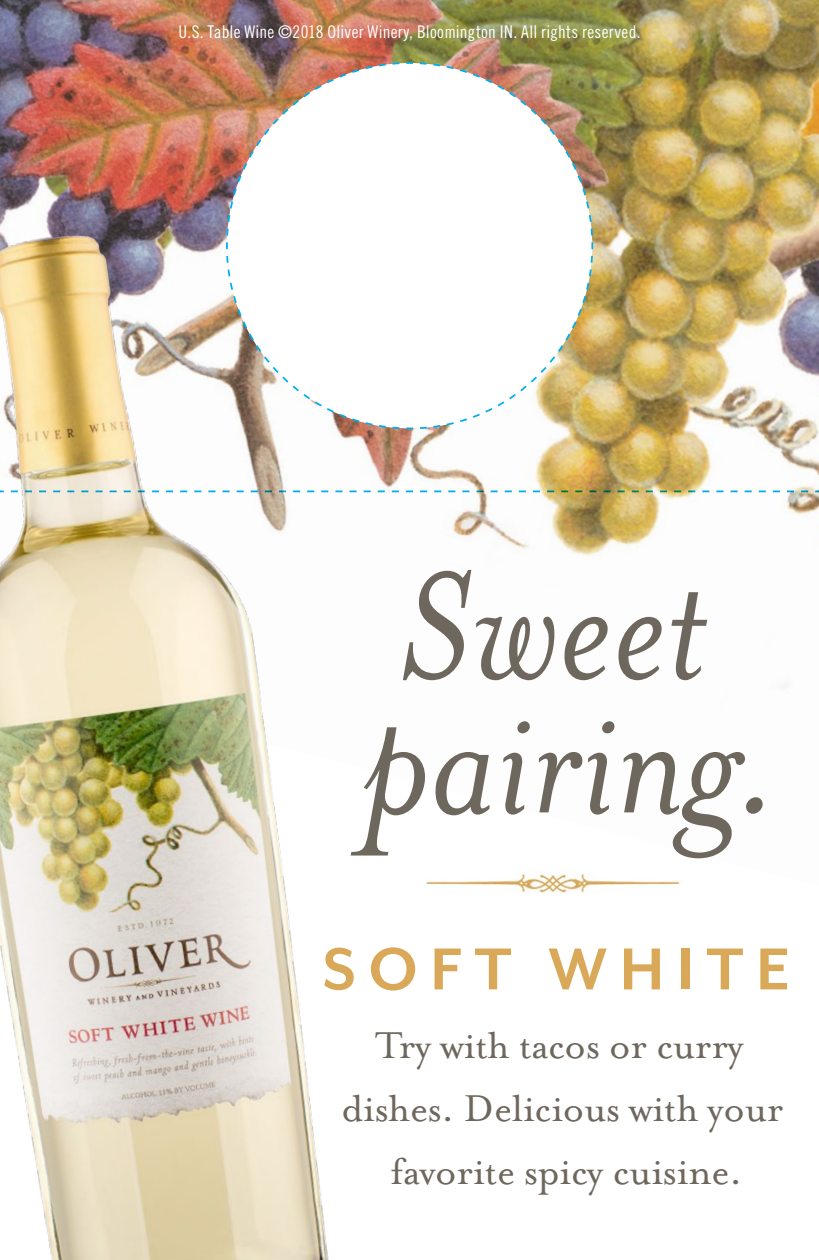
<style>
.page{position:relative;width:819px;height:1260px;background:#fff}
.page>*{position:absolute;margin:0;border:0;box-sizing:border-box;transform-origin:0 0}
.t1{font:italic 172.55px/135.1px "Mrs Eaves";color:#6e675d}
.t2{font:700 68.25px "Mr Eaves San OT";letter-spacing:.18em;color:#d9a959}
.t3{font:43.05px/63px "Mrs Eaves Roman";letter-spacing:-.01em;color:#6e675d;text-align:center}
.t4{font:17.5px "Trade Gothic LT Cond Eighteen";letter-spacing:.015em;color:#fff}
</style>
<div class="page">
<img style="left:0;top:0;width:819px;height:688px">
<img style="left:0;top:136px;width:387px;height:1124px">
<img style="left:225px;top:61px;width:369px;height:369px">
<svg style="left:0;top:491px;width:819px;height:1px"></svg>
<img style="left:426px;top:873px;width:255px;height:20px">
<p class="t4" style="left:178px;top:22px;width:464px">U.S. Table Wine ©2018 Oliver Winery, Bloomington IN. All rights reserved.</p>
<h1 class="t1" style="left:363px;top:560px;width:420px">Sweet pairing.</h1>
<h2 class="t2" style="left:322px;top:932px;width:470px">SOFT WHITE</h2>
<p class="t3" style="left:341px;top:1014px;width:444px">Try with tacos or curry dishes. Delicious with your favorite spicy cuisine.</p>
</div>
